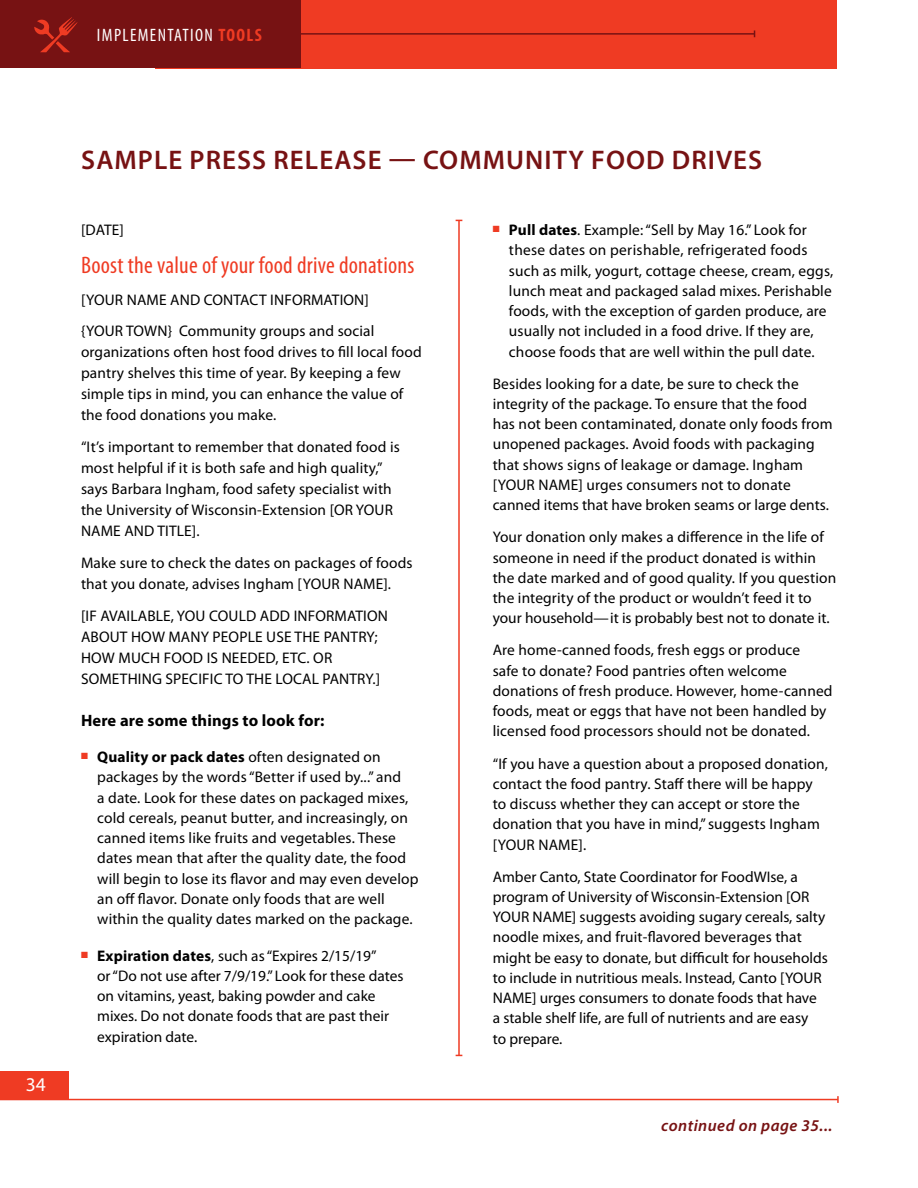
<style>
.page{position:relative;width:918px;height:1188px;background:#fff}
.page>*{position:absolute;margin:0;border:0;box-sizing:border-box;transform-origin:0 0}
.t1{font:600 27px "Myriad Pro";letter-spacing:.04em;color:#771213}
.t2{font:condensed 24px "Myriad Pro";letter-spacing:.01em;color:#ef3b23}
.t3{font:19.5px "Myriad Pro";color:#fff}
.t4{font:condensed 18px "Myriad Pro";letter-spacing:.075em;color:#fff}
.t5{font:700 16.5px "Myriad Pro";letter-spacing:.01em;color:#000}
.t6{font:italic 600 16.5px "Myriad Pro";letter-spacing:.03em;color:#771213}
.t7{font:15.3px/20.2px "Myriad Pro";letter-spacing:.01em;color:#000}
.s1{font-weight:700;color:#ef3b23}
.s2{font-weight:700}
</style>
<div class="page">
<div style="left:156px;top:0;width:681px;height:69px;background:#ef3b23"></div>
<hr style="left:174px;top:33px;width:581px;height:2px;background:#771213">
<div style="left:0;top:0;width:301px;height:68px;background:#771213"></div>
<svg style="left:34px;top:17px;width:43px;height:35px"></svg>
<div style="left:0;top:1071px;width:69px;height:29px;background:#ef3b23"></div>
<hr style="left:0;top:1099px;width:838px;height:1px;background:#ef3b23">
<svg style="left:837px;top:1096px;width:2px;height:7px"></svg>
<hr style="left:458px;top:220px;width:2px;height:835px;background:#ef3b23">
<p class="t4" style="left:97px;top:25px;width:166px">IMPLEMENTATION <span class="s1">TOOLS</span></p>
<p class="t3" style="left:26px;top:1072px;width:22px">34</p>
<h1 class="t1" style="left:81px;top:143px;width:683px">SAMPLE PRESS RELEASE — COMMUNITY FOOD DRIVES</h1>
<p class="t7" style="left:81px;top:220px;width:44px">[DATE]</p>
<h2 class="t2" style="left:81px;top:250px;width:335px">Boost the value of your food drive donations</h2>
<p class="t7" style="left:81px;top:283px;width:295px;line-height:31.8px">[YOUR NAME AND CONTACT INFORMATION] {YOUR TOWN} Community groups and social</p>
<p class="t7" style="left:81px;top:342px;width:342px;line-height:21px">organizations often host food drives to fill local food pantry shelves this time of year. By keeping a few simple tips in mind, you can enhance the value of the food donations you make.</p>
<p class="t7" style="left:81px;top:436px;width:320px;line-height:21px">“It’s important to remember that donated food is most helpful if it is both safe and high quality,” says Barbara Ingham, food safety specialist with the University of Wisconsin-Extension [OR YOUR NAME AND TITLE].</p>
<p class="t7" style="left:81px;top:552px;width:333px;line-height:21px">Make sure to check the dates on packages of foods that you donate, advises Ingham [YOUR NAME].</p>
<p class="t7" style="left:81px;top:605px;width:308px;line-height:21px">[IF AVAILABLE, YOU COULD ADD INFORMATION ABOUT HOW MANY PEOPLE USE THE PANTRY; HOW MUCH FOOD IS NEEDED, ETC. OR SOMETHING SPECIFIC TO THE LOCAL PANTRY.]</p>
<p class="t5" style="left:81px;top:709px;width:245px">Here are some things to look for:</p>
<p class="t7" style="left:97px;top:747px;width:323px;text-indent:-16px"><sup>■</sup> <span class="s2">Quality or pack dates</span> often designated on packages by the words “Better if used by...” and<br>a date. Look for these dates on packaged mixes, cold cereals, peanut butter, and increasingly, on canned items like fruits and vegetables. These dates mean that after the quality date, the food will begin to lose its flavor and may even develop an off flavor. Donate only foods that are well within the quality dates marked on the package.</p>
<p class="t7" style="left:97px;top:945px;width:308px;text-indent:-16px"><sup>■</sup> <span class="s2">Expiration dates</span>, such as “Expires 2/15/19”<br>or “Do not use after 7/9/19.” Look for these dates on vitamins, yeast, baking powder and cake mixes. Do not donate foods that are past their expiration date.</p>
<p class="t7" style="left:509px;top:220px;width:326px;text-indent:-16px"><sup>■</sup> <span class="s2">Pull dates</span>. Example: “Sell by May 16.” Look for these dates on perishable, refrigerated foods such as milk, yogurt, cottage cheese, cream, eggs, lunch meat and packaged salad mixes. Perishable foods, with the exception of garden produce, are usually not included in a food drive. If they are, choose foods that are well within the pull date.</p>
<p class="t7" style="left:493px;top:373px;width:341px">Besides looking for a date, be sure to check the integrity of the package. To ensure that the food has not been contaminated, donate only foods from unopened packages. Avoid foods with packaging that shows signs of leakage or damage. Ingham [YOUR NAME] urges consumers not to donate canned items that have broken seams or large dents.</p>
<p class="t7" style="left:493px;top:527px;width:345px">Your donation only makes a difference in the life of someone in need if the product donated is within the date marked and of good quality. If you question the integrity of the product or wouldn’t feed it to your household—it is probably best not to donate it.</p>
<p class="t7" style="left:493px;top:640px;width:341px">Are home-canned foods, fresh eggs or produce<br>safe to donate? Food pantries often welcome donations of fresh produce. However, home-canned foods, meat or eggs that have not been handled by licensed food processors should not be donated.</p>
<p class="t7" style="left:493px;top:753px;width:337px">“If you have a question about a proposed donation, contact the food pantry. Staff there will be happy to discuss whether they can accept or store the donation that you have in mind,” suggests Ingham [YOUR NAME].</p>
<p class="t7" style="left:493px;top:866px;width:337px">Amber Canto, State Coordinator for FoodWIse, a program of University of Wisconsin-Extension [OR YOUR NAME] suggests avoiding sugary cereals, salty noodle mixes, and fruit-flavored beverages that might be easy to donate, but difficult for households to include in nutritious meals. Instead, Canto [YOUR NAME] urges consumers to donate foods that have a stable shelf life, are full of nutrients and are easy<br>to prepare.</p>
<p class="t6" style="left:661px;top:1115px;width:173px">continued on page 35...</p>
</div>
